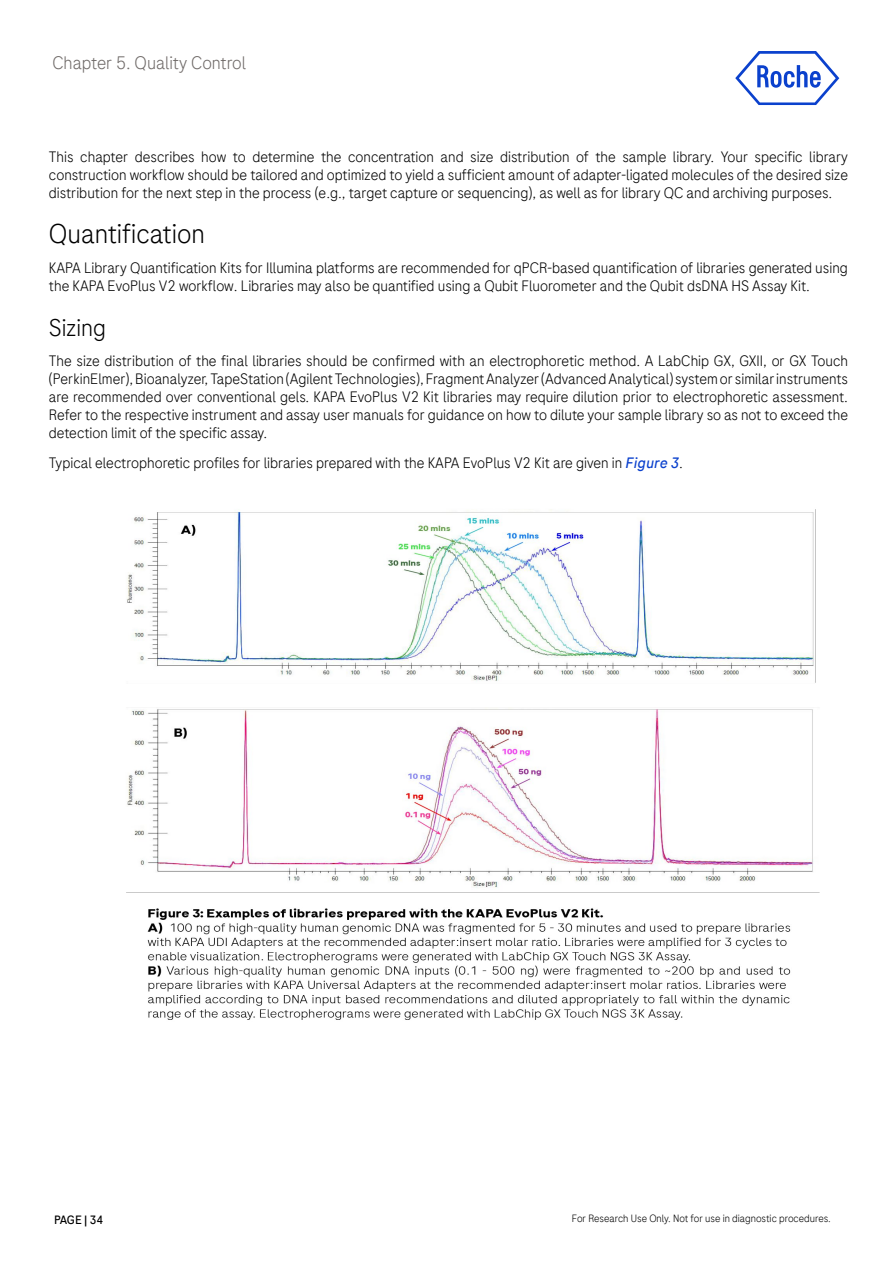
<style>
.page{position:relative;width:893px;height:1263px;background:#fff}
.page>*{position:absolute;margin:0;border:0;box-sizing:border-box;transform-origin:0 0}
.t1{font:300 27px "Roche Sans";color:#000}
.t2{font:300 24px "Roche Sans";color:#000}
.t3{font:300 18px "Roche Sans";color:#706b69}
.t4{font:300 15px/18px "Roche Sans";color:#000;text-align:justify}
.t5{font:12px "Roche Sans";letter-spacing:-.02em;color:#000}
.t6{font:300 10.5px "Roche Sans";color:#000}
.s1{font-weight:400;font-style:italic;color:#0b41cd}
</style>
<div class="page">
<svg style="left:735px;top:51px;width:104px;height:54px"></svg>
<img style="left:126px;top:509px;width:694px;height:511px">
<p class="t3" style="left:52px;top:52px;width:195px">Chapter 5. Quality Control</p>
<p class="t4" style="left:49px;top:148px;width:801px">This chapter describes how to determine the concentration and size distribution of the sample library. Your specific library construction workflow should be tailored and optimized to yield a sufficient amount of adapter-ligated molecules of the desired size distribution for the next step in the process (e.g., target capture or sequencing), as well as for library QC and archiving purposes.</p>
<h1 class="t1" style="left:49px;top:217px;width:158px">Quantification</h1>
<p class="t4" style="left:49px;top:259px;width:800px">KAPA Library Quantification Kits for Illumina platforms are recommended for qPCR-based quantification of libraries generated using the KAPA EvoPlus V2 workflow. Libraries may also be quantified using a Qubit Fluorometer and the Qubit dsDNA HS Assay Kit.</p>
<h2 class="t2" style="left:49px;top:313px;width:59px">Sizing</h2>
<p class="t4" style="left:49px;top:352px;width:801px">The size distribution of the final libraries should be confirmed with an electrophoretic method. A LabChip GX, GXII, or GX Touch (PerkinElmer), Bioanalyzer, TapeStation (Agilent Technologies), Fragment Analyzer (Advanced Analytical) system or similar instruments are recommended over conventional gels. KAPA EvoPlus V2 Kit libraries may require dilution prior to electrophoretic assessment.<br>Refer to the respective instrument and assay user manuals for guidance on how to dilute your sample library so as not to exceed the detection limit of the specific assay.</p>
<p class="t4" style="left:49px;top:454px;width:636px">Typical electrophoretic profiles for libraries prepared with the KAPA EvoPlus V2 Kit are given in <span class="s1">Figure 3</span>.</p>
<p class="t5" style="left:54px;top:1212px;width:51px">PAGE | 34</p>
<p class="t6" style="left:572px;top:1212px;width:260px">For Research Use Only. Not for use in diagnostic procedures.</p>
</div>
